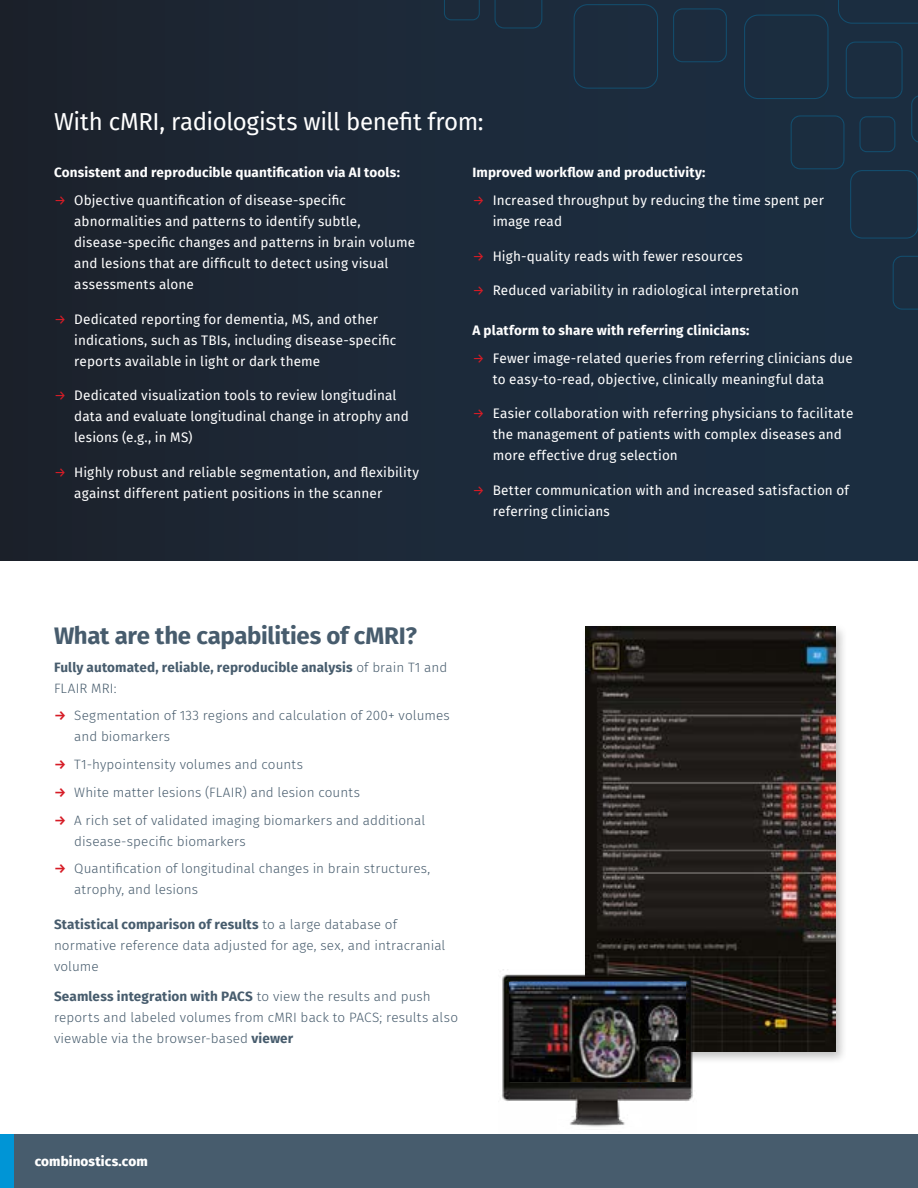
<style>
.page{position:relative;width:918px;height:1188px;background:#fff}
.page>*{position:absolute;margin:0;border:0;box-sizing:border-box;transform-origin:0 0}
.t1{font:24px "Fira Sans";letter-spacing:-.015em;color:#fff}
.t2{font:700 24px "Fira Sans";letter-spacing:-.015em;color:#475c6d}
.t3{font:13.5px/21px "Fira Sans";letter-spacing:.01em;color:#fff}
.t4{font:300 13.5px/21px "Fira Sans";letter-spacing:.01em;color:#475c6d}
.t5{font:700 13.5px "Fira Sans";letter-spacing:.01em;color:#fff}
.t6{font:700 13.5px/21px "Fira Sans";letter-spacing:.01em;color:#475c6d}
.t7{font:800 13.5px "Fira Sans";letter-spacing:.01em;color:#fff}
.s1{color:#d61c26}
.s2{font-weight:300}
.s3{font-weight:600;color:#d61c26}
.s4{font-weight:700}
</style>
<div class="page">
<div style="left:0;top:0;width:918px;height:561px;background:linear-gradient(to right,#1c222d,#1b2f44)"></div>
<svg style="left:893px;top:256px;width:25px;height:54px"></svg>
<svg style="left:850px;top:170px;width:68px;height:69px;background:#1a2e42"></svg>
<svg style="left:444px;top:0;width:36px;height:20px"></svg>
<svg style="left:495px;top:0;width:47px;height:29px"></svg>
<div style="left:744px;top:15px;width:85px;height:84px;background:#1b2d3f"></div>
<div style="left:574px;top:4px;width:84px;height:85px;background:#1c2c3d"></div>
<svg style="left:838px;top:0;width:80px;height:24px;background:#1a2e42"></svg>
<svg style="left:673px;top:8px;width:54px;height:54px;background:#1a2e41"></svg>
<svg style="left:791px;top:115px;width:53px;height:54px;background:#1a2e41"></svg>
<svg style="left:859px;top:116px;width:36px;height:36px"></svg>
<svg style="left:911px;top:95px;width:7px;height:48px"></svg>
<svg style="left:846px;top:42px;width:57px;height:56px;background:#1a2e42"></svg>
<div style="left:0;top:1134px;width:918px;height:54px;background:#475c6d"></div>
<div style="left:0;top:1134px;width:14px;height:54px;background:#0095d6"></div>
<div style="left:582px;top:623px;width:265px;height:441px;background:#000;opacity:.25"></div>
<img style="left:585px;top:627px;width:250px;height:425px">
<img style="left:500px;top:970px;width:197px;height:157px">
<img style="left:510px;top:983px;width:176px;height:99px">
<h1 class="t1" style="left:54px;top:104px;width:431px">With cMRI, radiologists will benefit from:</h1>
<p class="t5" style="left:54px;top:161px;width:347px">Consistent and reproducible quantification via AI tools:</p>
<p class="t3" style="left:74px;top:190px;width:342px;text-indent:-20px"><span class="s1">→</span> Objective quantification of disease-specific abnormalities and patterns to identify subtle, disease‑specific changes and patterns in brain volume and lesions that are difficult to detect using visual assessments alone</p>
<p class="t3" style="left:74px;top:308px;width:324px;text-indent:-20px"><span class="s1">→</span> Dedicated reporting for dementia, MS, and other indications, such as TBIs, including disease-specific reports available in light or dark theme</p>
<p class="t3" style="left:74px;top:385px;width:336px;text-indent:-20px"><span class="s1">→</span> Dedicated visualization tools to review longitudinal data and evaluate longitudinal change in atrophy and lesions (e.g., in MS)</p>
<p class="t3" style="left:74px;top:461px;width:347px;text-indent:-20px"><span class="s1">→</span> Highly robust and reliable segmentation, and flexibility against different patient positions in the scanner</p>
<p class="t5" style="left:472px;top:161px;width:235px">Improved workflow and productivity:</p>
<p class="t3" style="left:493px;top:190px;width:333px;text-indent:-20px"><span class="s1">→</span> Increased throughput by reducing the time spent per image read</p>
<p class="t3" style="left:472px;top:245px;width:272px"><span class="s1">→</span> High-quality reads with fewer resources</p>
<p class="t3" style="left:472px;top:280px;width:328px"><span class="s1">→</span> Reduced variability in radiological interpretation</p>
<p class="t5" style="left:472px;top:319px;width:278px">A platform to share with referring clinicians:</p>
<p class="t3" style="left:493px;top:347px;width:362px;text-indent:-20px"><span class="s1">→</span> Fewer image-related queries from referring clinicians due to easy-to-read, objective, clinically meaningful data</p>
<p class="t3" style="left:493px;top:403px;width:362px;text-indent:-20px"><span class="s1">→</span> Easier collaboration with referring physicians to facilitate the management of patients with complex diseases and more effective drug selection</p>
<p class="t3" style="left:493px;top:479px;width:358px;text-indent:-20px"><span class="s1">→</span> Better communication with and increased satisfaction of referring clinicians</p>
<h1 class="t2" style="left:54px;top:615px;width:364px">What are the capabilities of cMRI?</h1>
<p class="t6" style="left:54px;top:655px;width:395px">Fully automated, reliable, reproducible analysis <span class="s2">of brain T1 and<br>FLAIR MRI:</span></p>
<p class="t4" style="left:74px;top:705px;width:377px;text-indent:-20px"><span class="s3">→</span> Segmentation of 133 regions and calculation of 200+ volumes and biomarkers</p>
<p class="t4" style="left:54px;top:754px;width:251px"><span class="s3">→</span> T1-hypointensity volumes and counts</p>
<p class="t4" style="left:54px;top:782px;width:307px"><span class="s3">→</span> White matter lesions (FLAIR) and lesion counts</p>
<p class="t4" style="left:74px;top:809px;width:352px;text-indent:-20px"><span class="s3">→</span> A rich set of validated imaging biomarkers and additional disease-specific biomarkers</p>
<p class="t4" style="left:74px;top:858px;width:358px;text-indent:-20px"><span class="s3">→</span> Quantification of longitudinal changes in brain structures, atrophy, and lesions</p>
<p class="t4" style="left:54px;top:914px;width:393px"><span class="s4">Statistical comparison of results</span> to a large database of normative reference data adjusted for age, sex, and intracranial volume</p>
<p class="t4" style="left:54px;top:986px;width:406px"><span class="s4">Seamless integration with PACS</span> to view the results and push reports and labeled volumes from cMRI back to PACS; results also viewable via the browser-based <span class="s4">viewer</span></p>
<p class="t7" style="left:35px;top:1149px;width:115px">combinostics.com</p>
</div>
